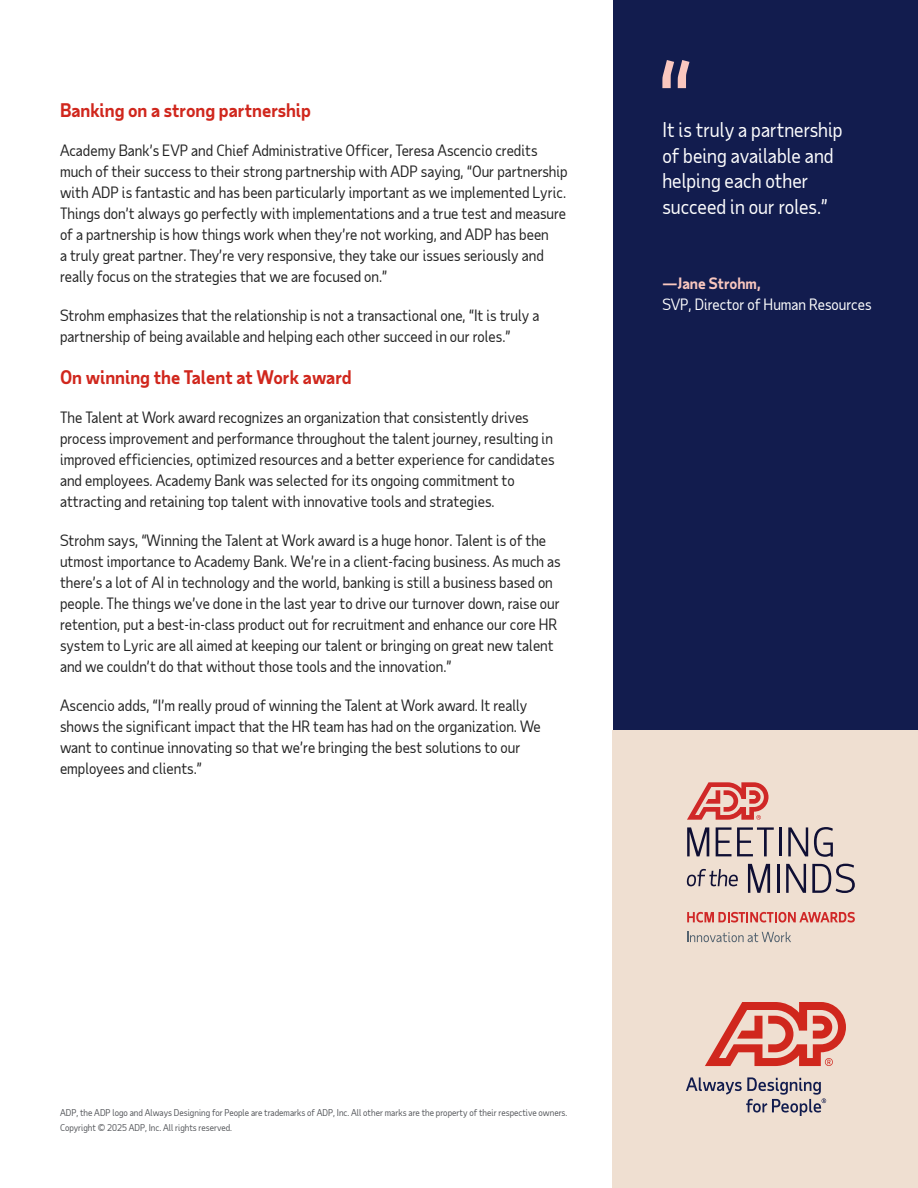
<style>
.page{position:relative;width:918px;height:1188px;background:#fff}
.page>*{position:absolute;margin:0;border:0;box-sizing:border-box;transform-origin:0 0}
.t1{font:19.5px/25.5px "Taub Sans";color:#fff}
.t2{font:700 18px "Taub Sans";color:#d0271d}
.t3{font:15px/21px "Taub Sans";color:#222}
.t4{font:15px "Taub Sans";color:#fff}
.t5{font:700 15px "Taub Sans";color:#fac8bf}
.t6{font:9px/15px "Taub Sans";color:#54565a}
</style>
<div class="page">
<div style="left:613px;top:0;width:305px;height:892px;background:#121c4e"></div>
<svg style="left:662px;top:60px;width:27px;height:28px"></svg>
<div style="left:613px;top:730px;width:305px;height:458px;background:#efdfd1"></div>
<svg style="left:686px;top:1002px;width:160px;height:114px"></svg>
<svg style="left:687px;top:782px;width:82px;height:38px"></svg>
<svg style="left:687px;top:827px;width:22px;height:29px"></svg>
<svg style="left:716px;top:827px;width:58px;height:29px"></svg>
<hr style="left:779px;top:827px;width:3px;height:29px;background:#0f0f34">
<svg style="left:788px;top:827px;width:20px;height:29px"></svg>
<svg style="left:814px;top:827px;width:19px;height:30px"></svg>
<svg style="left:748px;top:864px;width:22px;height:29px"></svg>
<hr style="left:777px;top:864px;width:2px;height:29px;background:#0f0f34">
<svg style="left:786px;top:864px;width:20px;height:29px"></svg>
<svg style="left:812px;top:864px;width:43px;height:29px"></svg>
<svg style="left:687px;top:869px;width:51px;height:17px"></svg>
<svg style="left:687px;top:912px;width:168px;height:11px"></svg>
<svg style="left:687px;top:932px;width:104px;height:10px"></svg>
<p class="t2" style="left:60px;top:98px;width:253px">Banking on a strong partnership</p>
<p class="t3" style="left:60px;top:140px;width:509px">Academy Bank’s EVP and Chief Administrative Officer, Teresa Ascencio credits much of their success to their strong partnership with ADP saying, “Our partnership with ADP is fantastic and has been particularly important as we implemented Lyric.<br>Things don’t always go perfectly with implementations and a true test and measure of a partnership is how things work when they’re not working, and ADP has been<br>a truly great partner. They’re very responsive, they take our issues seriously and really focus on the strategies that we are focused on.”</p>
<p class="t3" style="left:60px;top:305px;width:481px">Strohm emphasizes that the relationship is not a transactional one, “It is truly a partnership of being available and helping each other succeed in our roles.”</p>
<p class="t2" style="left:60px;top:365px;width:293px">On winning the Talent at Work award</p>
<p class="t3" style="left:60px;top:407px;width:496px">The Talent at Work award recognizes an organization that consistently drives process improvement and performance throughout the talent journey, resulting in improved efficiencies, optimized resources and a better experience for candidates and employees. Academy Bank was selected for its ongoing commitment to attracting and retaining top talent with innovative tools and strategies.</p>
<p class="t3" style="left:60px;top:530px;width:502px">Strohm says, “Winning the Talent at Work award is a huge honor. Talent is of the utmost importance to Academy Bank. We’re in a client-facing business. As much as there’s a lot of AI in technology and the world, banking is still a business based on people. The things we’ve done in the last year to drive our turnover down, raise our retention, put a best-in-class product out for recruitment and enhance our core HR system to Lyric are all aimed at keeping our talent or bringing on great new talent and we couldn’t do that without those tools and the innovation.”</p>
<p class="t3" style="left:60px;top:695px;width:482px">Ascencio adds, “I’m really proud of winning the Talent at Work award. It really shows the significant impact that the HR team has had on the organization. We want to continue innovating so that we’re bringing the best solutions to our employees and clients.”</p>
<h1 class="t1" style="left:662px;top:117px;width:182px">It is truly a partnership of being available and helping each other succeed in our roles.”</h1>
<p class="t5" style="left:662px;top:273px;width:100px">—Jane Strohm,</p>
<p class="t4" style="left:662px;top:295px;width:211px">SVP, Director of Human Resources</p>
<p class="t6" style="left:60px;top:1105px;width:509px">ADP, the ADP logo and Always Designing for People are trademarks of ADP, Inc. All other marks are the property of their respective owners.<br>Copyright © 2025 ADP, Inc. All rights reserved.</p>
</div>
